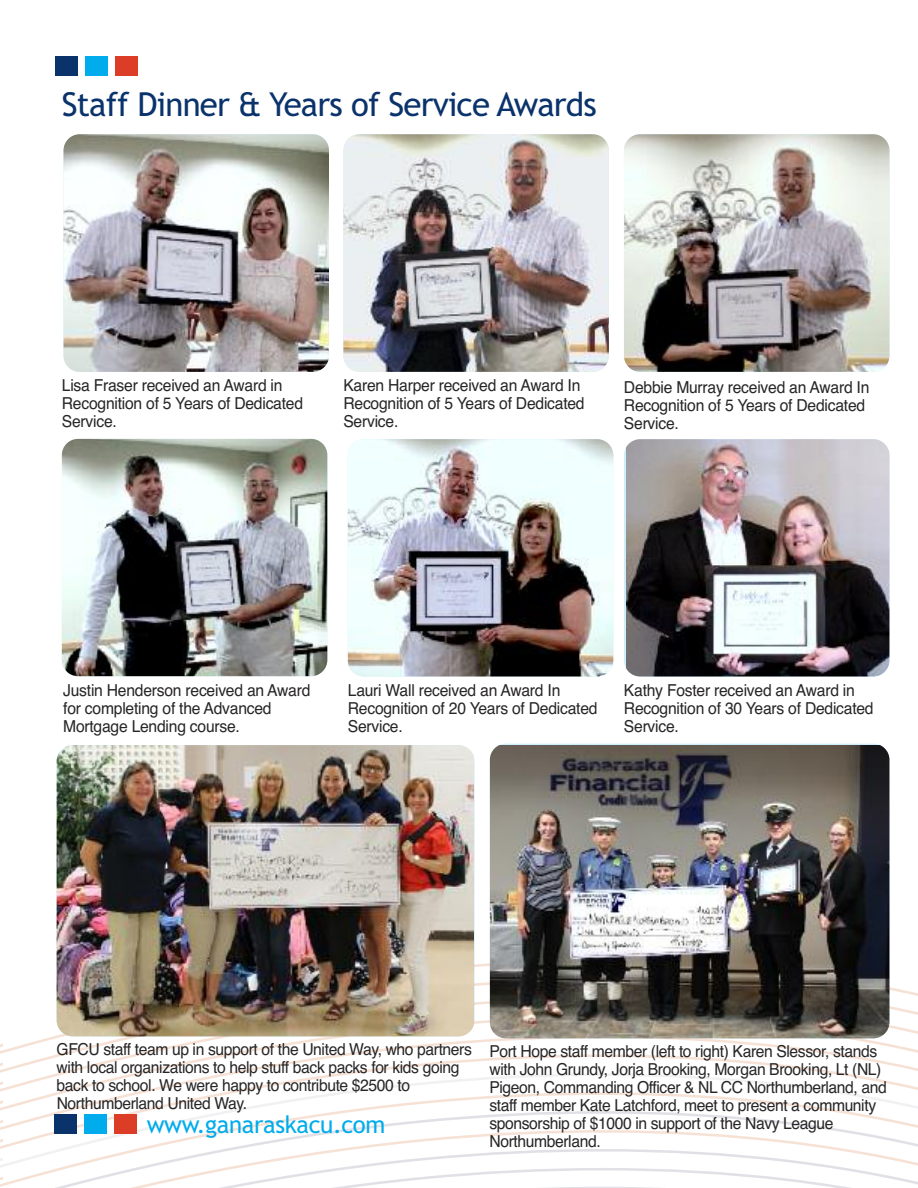
<style>
.page{position:relative;width:918px;height:1188px;background:#fff}
.page>*{position:absolute;margin:0;border:0;box-sizing:border-box;transform-origin:0 0}
.t1{font:33px "Trebuchet MS";letter-spacing:-.025em;color:#0a326b}
.t2{font:24px "Trebuchet MS";letter-spacing:-.015em;color:#00acec}
.t3{font:16.5px/18px "Helvetica";letter-spacing:-.025em;color:#272526;scale:.95 1}
</style>
<div class="page">
<div style="left:56px;top:56px;width:22px;height:20px;background:#0a326b"></div>
<div style="left:86px;top:56px;width:22px;height:20px;background:#00acec"></div>
<div style="left:115px;top:56px;width:23px;height:20px;background:#dc3d27"></div>
<svg style="left:0;top:984px;width:918px;height:204px"></svg>
<img style="left:64px;top:134px;width:265px;height:238px;border-radius:16px">
<img style="left:348px;top:439px;width:265px;height:238px;border-radius:16px">
<img style="left:624px;top:134px;width:265px;height:238px;border-radius:16px">
<img style="left:343px;top:134px;width:266px;height:238px;border-radius:16px">
<img style="left:62px;top:439px;width:265px;height:237px;border-radius:16px">
<img style="left:627px;top:439px;width:262px;height:238px">
<img style="left:57px;top:745px;width:417px;height:291px;border-radius:16px">
<img style="left:490px;top:746px;width:399px;height:292px">
<h1 class="t1" style="left:62px;top:86px;width:537px">Staff Dinner &amp; Years of Service Awards</h1>
<p class="t3" style="left:62px;top:377px;width:255px">Lisa Fraser received an Award in<br>Recognition of 5 Years of Dedicated<br>Service.</p>
<p class="t3" style="left:624px;top:378px;width:260px">Debbie Murray received an Award In<br>Recognition of 5 Years of Dedicated<br>Service.</p>
<p class="t3" style="left:343px;top:377px;width:255px">Karen Harper received an Award In<br>Recognition of 5 Years of Dedicated<br>Service.</p>
<p class="t3" style="left:63px;top:681px;width:262px">Justin Henderson received an Award for completing of the Advanced<br>Mortgage Lending course.</p>
<p class="t3" style="left:348px;top:681px;width:264px">Lauri Wall received an Award In<br>Recognition of 20 Years of Dedicated<br>Service.</p>
<p class="t3" style="left:624px;top:682px;width:264px">Kathy Foster received an Award in<br>Recognition of 30 Years of Dedicated<br>Service.</p>
<p class="t3" style="left:57px;top:1041px;width:439px">GFCU staff team up in support of the United Way, who partners with local organizations to help stuff back packs for kids going back to school. We were happy to contribute $2500 to Northumberland United Way.</p>
<h2 class="t2" style="left:147px;top:1111px;width:240px">www.ganaraskacu.com</h2>
<p class="t3" style="left:489px;top:1042px;width:420px">Port Hope staff member (left to right) Karen Slessor, stands with John Grundy, Jorja Brooking, Morgan Brooking, Lt (NL)<br>Pigeon, Commanding Officer &amp; NL CC Northumberland, and staff member Kate Latchford, meet to present a community sponsorship of $1000 in support of the Navy League Northumberland.</p>
</div>
